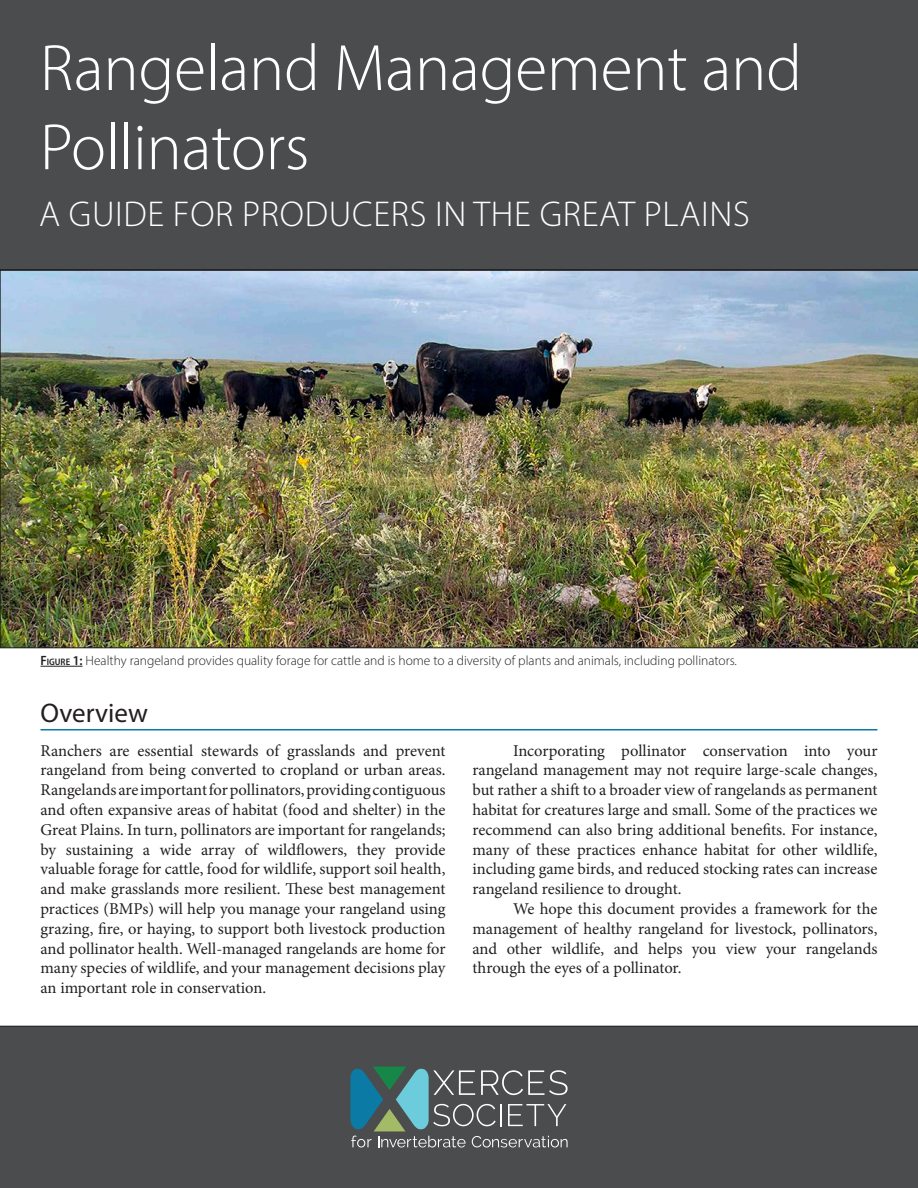
<style>
.page{position:relative;width:918px;height:1188px;background:#fff}
.page>*{position:absolute;margin:0;border:0;box-sizing:border-box;transform-origin:0 0}
.t1{font:300 66px/79.2px "Myriad Pro";letter-spacing:-.005em;color:#fff}
.t2{font:300 36px "Myriad Pro";letter-spacing:.02em;color:#fff}
.t3{font:27px "Myriad Pro";color:#231f20}
.t4{font:16.5px/19.8px "Minion Pro";color:#231f20;text-align:justify}
.t5{font:300 13.5px "Myriad Pro";color:#231f20}
.s1{font-weight:600;font-stretch:semi-condensed}
.s2{font-weight:600;font-stretch:semi-condensed;font-size:9.45px}
</style>
<div class="page">
<hr style="left:40px;top:729px;width:838px;height:1px;background:#097aa5">
<hr style="left:40px;top:666px;width:43px;height:1px;background:#231f20">
<img style="left:0;top:270px;width:918px;height:378px">
<div style="left:0;top:1026px;width:918px;height:162px;background:#4b4c4d"></div>
<svg style="left:350px;top:1067px;width:218px;height:81px;background:#5a6d6f"></svg>
<div style="left:0;top:0;width:918px;height:270px;background:#4b4c4d"></div>
<h1 class="t1" style="left:40px;top:28px;width:764px">Rangeland Management and<br>Pollinators</h1>
<h2 class="t2" style="left:39px;top:192px;width:712px">A GUIDE FOR PRODUCERS IN THE GREAT PLAINS</h2>
<p class="t5" style="left:40px;top:652px;width:698px"><span class="s1">F</span><span class="s2">IGURE</span> <span class="s1">1:</span> Healthy rangeland provides quality forage for cattle and is home to a diversity of plants and animals, including pollinators.</p>
<h3 class="t3" style="left:40px;top:697px;width:109px">Overview</h3>
<p class="t4" style="left:40px;top:740px;width:407px">Ranchers are essential stewards of grasslands and prevent rangeland from being converted to cropland or urban areas.<br>Rangelands are important for pollinators, providing contiguous and often expansive areas of habitat (food and shelter) in the Great Plains. In turn, pollinators are important for rangelands; by sustaining a wide array of wildflowers, they provide valuable forage for cattle, food for wildlife, support soil health, and make grasslands more resilient. These best management practices (BMPs) will help you manage your rangeland using grazing, fire, or haying, to support both livestock production and pollinator health. Well-managed rangelands are home for many species of wildlife, and your management decisions play an important role in conservation.</p>
<p class="t4" style="left:472px;top:740px;width:407px;text-indent:40px">Incorporating pollinator conservation into your rangeland management may not require large-scale changes, but rather a shift to a broader view of rangelands as permanent habitat for creatures large and small. Some of the practices we recommend can also bring additional benefits. For instance, many of these practices enhance habitat for other wildlife, including game birds, and reduced stocking rates can increase rangeland resilience to drought.</p>
<p class="t4" style="left:472px;top:899px;width:407px;text-indent:40px">We hope this document provides a framework for the management of healthy rangeland for livestock, pollinators, and other wildlife, and helps you view your rangelands through the eyes of a pollinator.</p>
</div>
